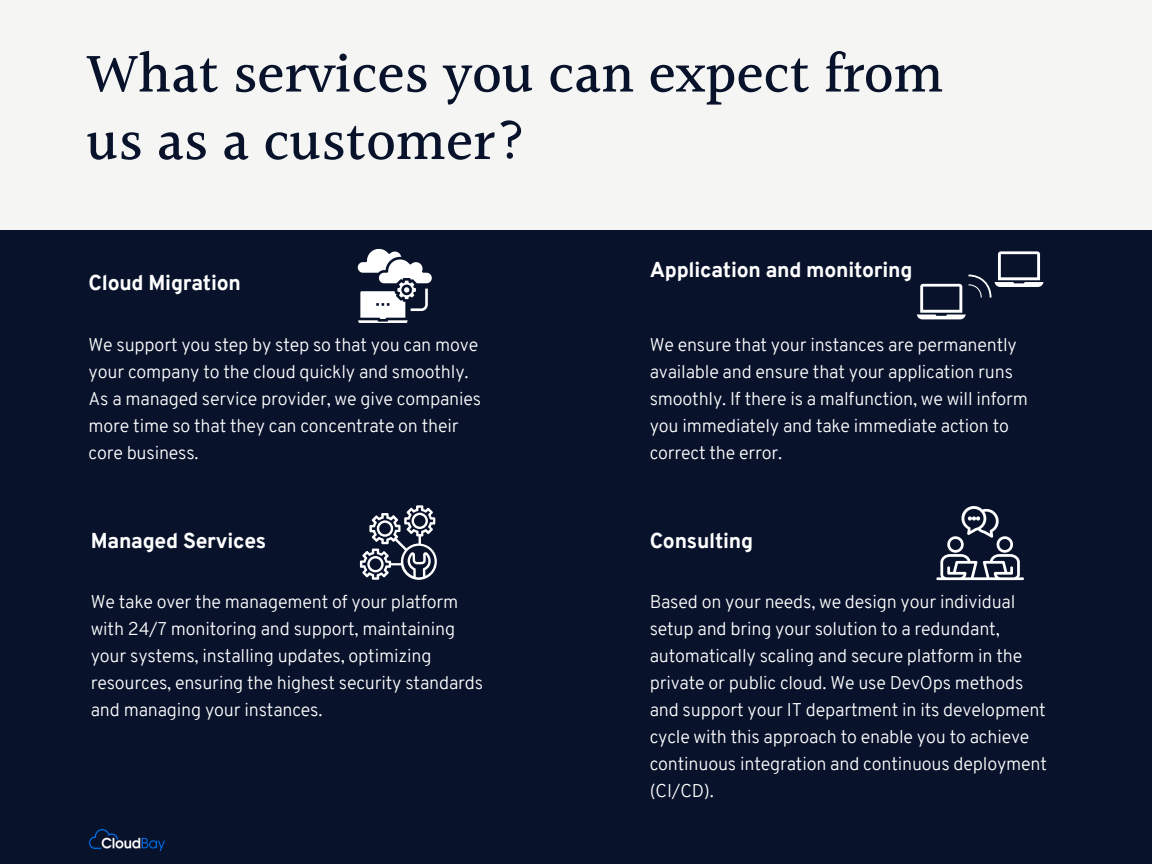
<style>
.page{position:relative;width:1152px;height:864px;background:#f5f6f4}
.page>*{position:absolute;margin:0;border:0;box-sizing:border-box;transform-origin:0 0}
.t1{font:500 57px/67.5px "Halant";color:#08122b}
.t2{font:800 21px "Overpass";letter-spacing:-.01em;color:#fff}
.t3{font:300 18px/27px "Overpass";letter-spacing:-.01em;color:#fff}
</style>
<div class="page">
<div style="left:0;top:230px;width:1152px;height:634px;background:#08122b"></div>
<svg style="left:358px;top:249px;width:74px;height:74px"></svg>
<svg style="left:360px;top:505px;width:77px;height:75px"></svg>
<svg style="left:936px;top:506px;width:88px;height:74px"></svg>
<svg style="left:917px;top:251px;width:126px;height:68px"></svg>
<img style="left:88px;top:829px;width:77px;height:22px">
<p class="t1" style="left:86px;top:43px;width:859px">What services you can expect from us as a customer?</p>
<p class="t2" style="left:89px;top:275px;width:154px">Cloud Migration</p>
<p class="t3" style="left:89px;top:333px;width:394px">We support you step by step so that you can move your company to the cloud quickly and smoothly.<br>As a managed service provider, we give companies more time so that they can concentrate on their core business.</p>
<p class="t2" style="left:91px;top:532px;width:177px">Managed Services</p>
<p class="t3" style="left:91px;top:590px;width:394px">We take over the management of your platform with 24/7 monitoring and support, maintaining your systems, installing updates, optimizing resources, ensuring the highest security standards and managing your instances.</p>
<p class="t2" style="left:650px;top:261px;width:264px">Application and monitoring</p>
<p class="t3" style="left:650px;top:333px;width:380px">We ensure that your instances are permanently available and ensure that your application runs smoothly. If there is a malfunction, we will inform you immediately and take immediate action to correct the error.</p>
<p class="t2" style="left:650px;top:532px;width:105px">Consulting</p>
<p class="t3" style="left:650px;top:590px;width:399px">Based on your needs, we design your individual setup and bring your solution to a redundant, automatically scaling and secure platform in the private or public cloud. We use DevOps methods and support your IT department in its development cycle with this approach to enable you to achieve continuous integration and continuous deployment (CI/CD).</p>
</div>
